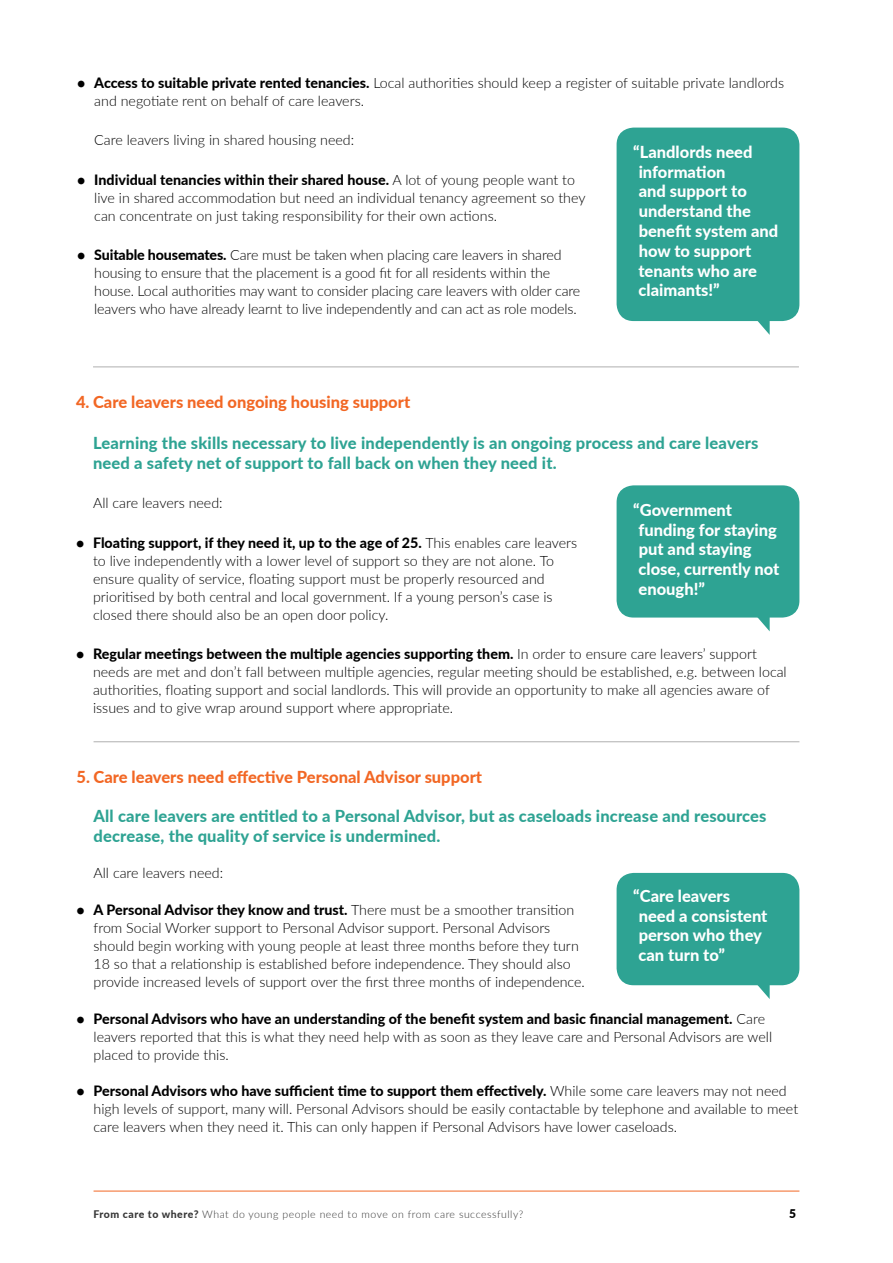
<style>
.page{position:relative;width:893px;height:1263px;background:#fff}
.page>*{position:absolute;margin:0;border:0;box-sizing:border-box;transform-origin:0 0}
.t1{font:800 16.5px/19.8px "Lato";letter-spacing:.01em;color:#2ea393}
.t2{font:800 16.5px/19.8px "Lato";color:#fff}
.t3{font:800 16.5px "Lato";color:#f26724}
.t4{font:300 14.25px/18px "Lato";color:#000}
.t5{font:900 12px "Lato";color:#000}
.t6{font:300 10.5px "Lato";letter-spacing:.05em;color:#363636}
.s1{font-weight:800}
</style>
<div class="page">
<hr style="left:94px;top:1191px;width:705px;height:1px;background:#f26724">
<div style="left:617px;top:128px;width:182px;height:193px;background:#2ea393;border-radius:17px"></div>
<svg style="left:741px;top:321px;width:29px;height:14px"></svg>
<hr style="left:93px;top:366px;width:706px;height:1px;background:#afafaf">
<div style="left:617px;top:485px;width:182px;height:132px;background:#2ea393;border-radius:17px"></div>
<svg style="left:741px;top:617px;width:29px;height:14px"></svg>
<hr style="left:94px;top:741px;width:705px;height:1px;background:#afafaf">
<div style="left:617px;top:873px;width:182px;height:112px;background:#2ea393;border-radius:17px"></div>
<svg style="left:741px;top:985px;width:29px;height:14px"></svg>
<p class="t4" style="left:94px;top:73px;width:691px;text-indent:-17px"><span class="s1">• Access to suitable private rented tenancies.</span> Local authorities should keep a register of suitable private landlords and negotiate rent on behalf of care leavers.</p>
<p class="t4" style="left:94px;top:131px;width:261px">Care leavers living in shared housing need:</p>
<p class="t4" style="left:94px;top:170px;width:493px;text-indent:-17px"><span class="s1">• Individual tenancies within their shared house.</span> A lot of young people want to live in shared accommodation but need an individual tenancy agreement so they can concentrate on just taking responsibility for their own actions.</p>
<p class="t4" style="left:94px;top:245px;width:488px;text-indent:-17px"><span class="s1">• Suitable housemates.</span> Care must be taken when placing care leavers in shared housing to ensure that the placement is a good fit for all residents within the house. Local authorities may want to consider placing care leavers with older care leavers who have already learnt to live independently and can act as role models.</p>
<p class="t2" style="left:638px;top:141px;width:142px;text-indent:-5px">“Landlords need information<br>and support to understand the benefit system and how to support tenants who are claimants!”</p>
<p class="t3" style="left:76px;top:390px;width:336px">4. Care leavers need ongoing housing support</p>
<p class="t1" style="left:93px;top:433px;width:667px">Learning the skills necessary to live independently is an ongoing process and care leavers need a safety net of support to fall back on when they need it.</p>
<p class="t4" style="left:93px;top:494px;width:131px">All care leavers need:</p>
<p class="t4" style="left:93px;top:533px;width:486px;text-indent:-17px"><span class="s1">• Floating support, if they need it, up to the age of 25.</span> This enables care leavers to live independently with a lower level of support so they are not alone. To ensure quality of service, floating support must be properly resourced and prioritised by both central and local government. If a young person’s case is closed there should also be an open door policy.</p>
<p class="t4" style="left:93px;top:644px;width:695px;text-indent:-17px"><span class="s1">• Regular meetings between the multiple agencies supporting them.</span> In order to ensure care leavers’ support needs are met and don’t fall between multiple agencies, regular meeting should be established, e.g. between local authorities, floating support and social landlords. This will provide an opportunity to make all agencies aware of issues and to give wrap around support where appropriate.</p>
<p class="t2" style="left:638px;top:499px;width:143px;text-indent:-5px">“Government funding for staying put and staying close, currently not enough!”</p>
<p class="t3" style="left:77px;top:765px;width:407px">5. Care leavers need effective Personal Advisor support</p>
<p class="t1" style="left:94px;top:805px;width:674px">All care leavers are entitled to a Personal Advisor, but as caseloads increase and resources decrease, the quality of service is undermined.</p>
<p class="t4" style="left:94px;top:864px;width:131px">All care leavers need:</p>
<p class="t4" style="left:94px;top:900px;width:493px;text-indent:-17px"><span class="s1">• A Personal Advisor they know and trust.</span> There must be a smoother transition from Social Worker support to Personal Advisor support. Personal Advisors should begin working with young people at least three months before they turn 18 so that a relationship is established before independence. They should also provide increased levels of support over the first three months of independence.</p>
<p class="t4" style="left:94px;top:1009px;width:680px;text-indent:-17px"><span class="s1">• Personal Advisors who have an understanding of the benefit system and basic financial management.</span> Care leavers reported that this is what they need help with as soon as they leave care and Personal Advisors are well placed to provide this.</p>
<p class="t4" style="left:94px;top:1082px;width:706px;text-indent:-17px"><span class="s1">• Personal Advisors who have sufficient time to support them effectively.</span> While some care leavers may not need high levels of support, many will. Personal Advisors should be easily contactable by telephone and available to meet care leavers when they need it. This can only happen if Personal Advisors have lower caseloads.</p>
<p class="t2" style="left:638px;top:885px;width:130px;text-indent:-5px">“Care leavers need a consistent person who they can turn to”</p>
<p class="t6" style="left:94px;top:1206px;width:431px"><span class="s1">From care to where?</span> What do young people need to move on from care successfully?</p>
<p class="t5" style="left:789px;top:1204px;width:8px">5</p>
</div>
